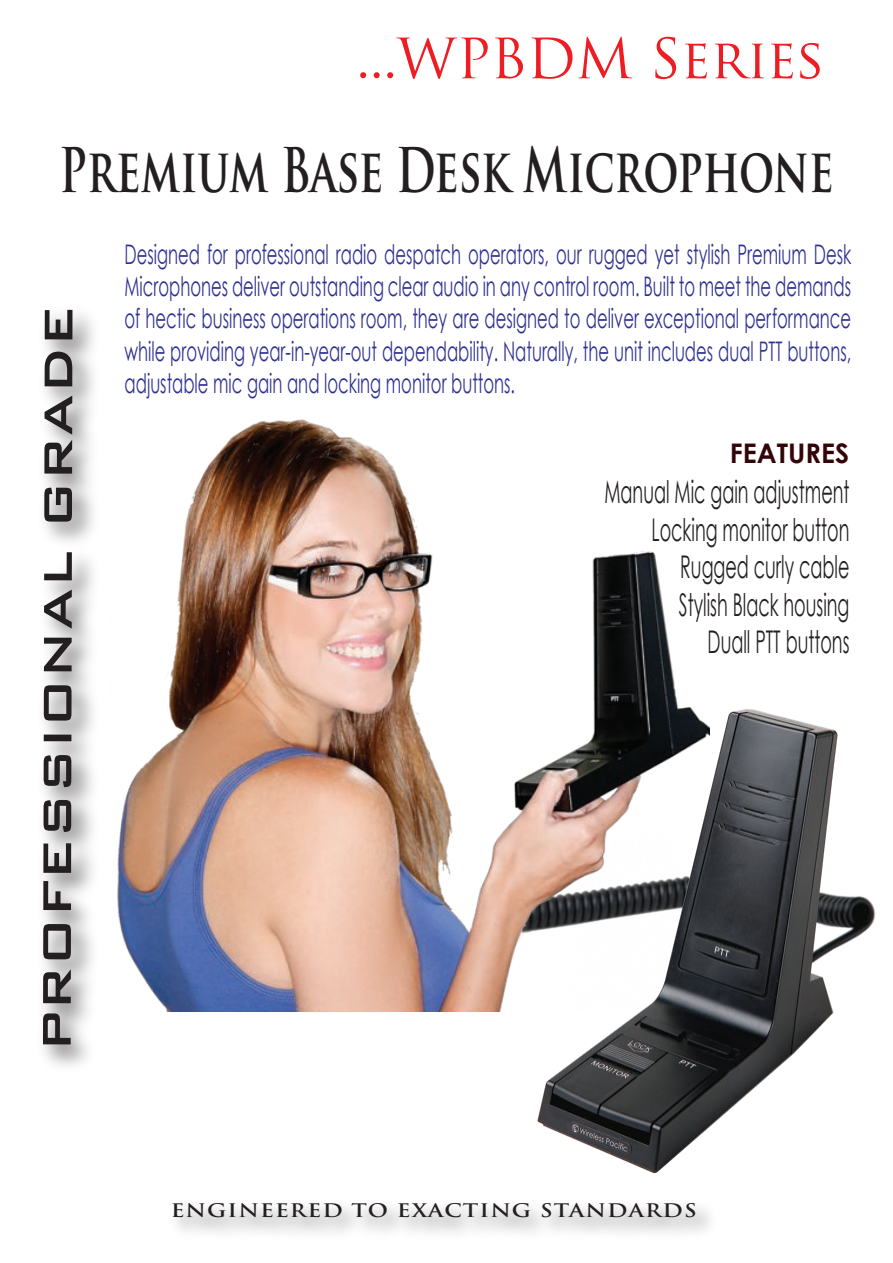
<style>
.page{position:relative;width:893px;height:1263px;background:#fff}
.page>*{position:absolute;margin:0;border:0;box-sizing:border-box;transform-origin:0 0}
.t1{font:700 60px "Trajan Pro";letter-spacing:-.005em;color:#231f20;scale:.71 1}
.t2{font:54px "Trajan Pro";color:#ee1d23}
.t3{font:500 53.55px "Bank Gothic";color:#231f20}
.t4{font:31.2px/37.5px "Century Gothic";color:#231f20;text-align:right;scale:.56 1}
.t5{font:27px/32.4px "Century Gothic";color:#2e3092;text-align:justify;scale:.61 1}
.t6{font:700 27px "Century Gothic";color:#330408}
.t7{font:700 18.3px "Trajan Pro";letter-spacing:.05em;color:#231f20;scale:1.2 1}
</style>
<div class="page">
<img style="left:537px;top:709px;width:339px;height:465px">
<img style="left:116px;top:419px;width:593px;height:592px">
<h2 class="t2" style="left:356px;top:24px;width:470px">...WPBDM Series</h2>
<h1 class="t1" style="left:59px;top:133px;width:1092px">Premium Base Desk Microphone</h1>
<h3 class="t3" style="left:29px;top:1052px;width:748px;rotate:-90deg">PROFESSIONAL GRADE</h3>
<p class="t5" style="left:125px;top:237px;width:1193px">Designed for professional radio despatch operators, our rugged yet stylish Premium Desk Microphones deliver outstanding clear audio in any control room. Built to meet the demands of hectic business operations room, they are designed to deliver exceptional performance while providing year-in-year-out dependability. Naturally, the unit includes dual PTT buttons, adjustable mic gain and locking monitor buttons.</p>
<p class="t6" style="left:730px;top:436px;width:121px">FEATURES</p>
<p class="t4" style="left:604px;top:472px;width:439px">Manual Mic gain adjustment<br>Locking monitor button<br>Rugged curly cable<br>Stylish Black housing<br>Duall PTT buttons</p>
<p class="t7" style="left:171px;top:1199px;width:440px">ENGINEERED TO EXACTING STANDARDS</p>
</div>
